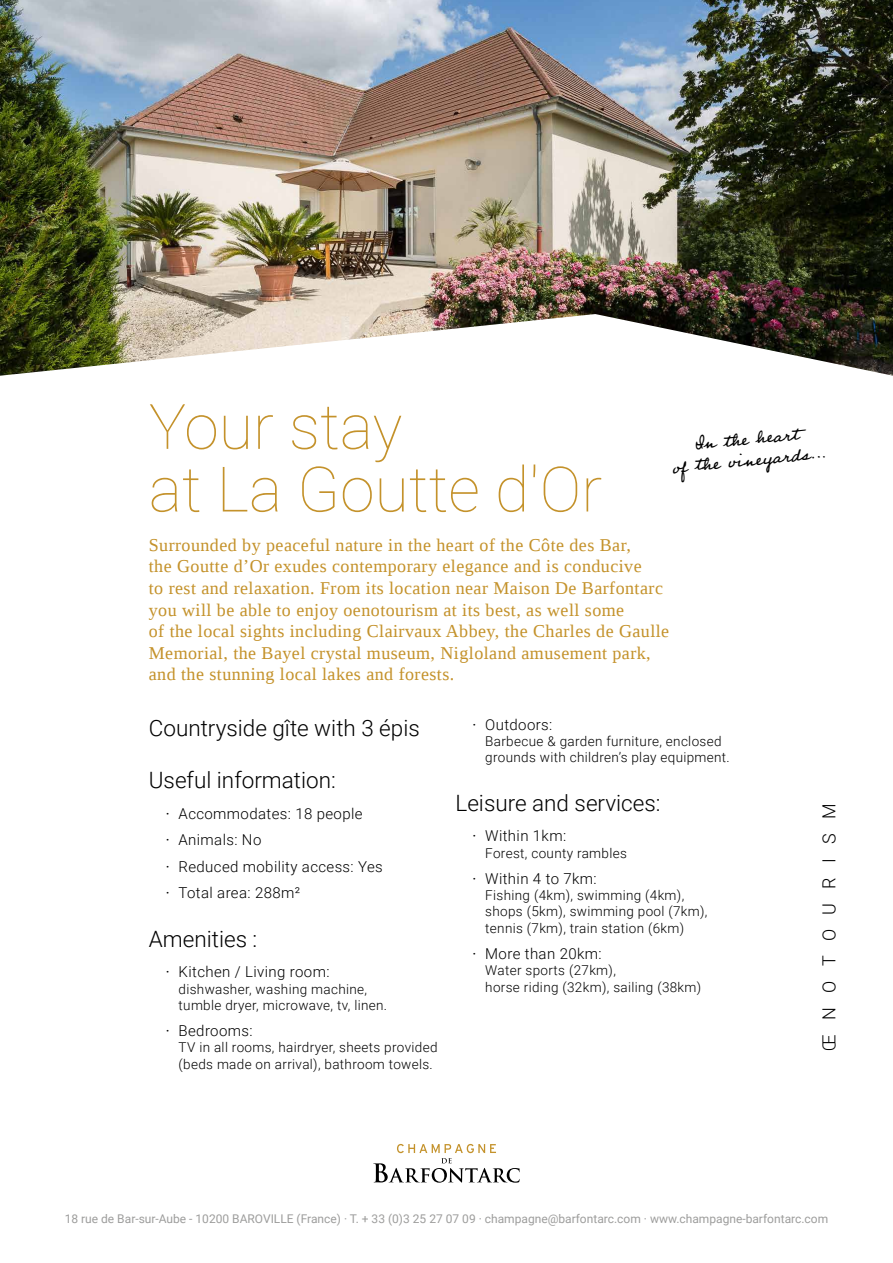
<style>
.page{position:relative;width:893px;height:1263px;background:#fff}
.page>*{position:absolute;margin:0;border:0;box-sizing:border-box;transform-origin:0 0}
.t1{font:100 62.7px/62.7px "Roboto";color:#c4922b}
.t2{font:300 22.5px "Roboto";color:#000}
.t3{font:22.5px/21px "Professor";color:#000;text-align:center}
.t4{font:18px/21.6px "Liberation Serif";letter-spacing:.025em;color:#c4922b}
.t5{font:300 18px "Roboto";letter-spacing:.8em;color:#000}
.t6{font:300 15px/26.5px "Roboto";letter-spacing:.025em;color:#000}
.t7{font:300 13.5px/16.2px "Roboto";letter-spacing:.025em;color:#000}
.t8{font:12px "Roboto";color:#9d9d9c}
.s1{font-weight:400}
</style>
<div class="page">
<svg style="left:373px;top:1144px;width:147px;height:39px"></svg>
<img style="left:0;top:0;width:893px;height:376px">
<h1 class="t1" style="left:149px;top:393px;width:455px">Your stay<br>at La Goutte d'Or</h1>
<p class="t4" style="left:149px;top:534px;width:522px">Surrounded by peaceful nature in the heart of the Côte des Bar,<br>the Goutte d’Or exudes contemporary elegance and is conducive<br>to rest and relaxation. From its location near Maison De Barfontarc you will be able to enjoy oenotourism at its best, as well some<br>of the local sights including Clairvaux Abbey, the Charles de Gaulle Memorial, the Bayel crystal museum, Nigloland amusement park, and the stunning local lakes and forests.</p>
<p class="t3" style="left:668px;top:434px;width:157px;rotate:-6deg">In the heart<br>of the vi neyards…</p>
<p class="t2" style="left:149px;top:712px;width:272px">Countryside gîte with 3 épis</p>
<p class="t2" style="left:149px;top:764px;width:189px">Useful information:</p>
<p class="t6" style="left:166px;top:800px;width:218px"><span class="s1">·</span> Accommodates: 18 people<br><span class="s1">·</span> Animals: No<br><span class="s1">·</span> Reduced mobility access: Yes <span class="s1">·</span> Total area: 288m²</p>
<p class="t2" style="left:149px;top:923px;width:110px">Amenities :</p>
<p class="t6" style="left:166px;top:958px;width:165px"><span class="s1">·</span> Kitchen / Living room:</p>
<p class="t7" style="left:179px;top:980px;width:210px">dishwasher, washing machine, tumble dryer, microwave, tv, linen.</p>
<p class="t6" style="left:166px;top:1017px;width:88px"><span class="s1">·</span> Bedrooms:</p>
<p class="t7" style="left:179px;top:1039px;width:260px">TV in all rooms, hairdryer, sheets provided (beds made on arrival), bathroom towels.</p>
<p class="t6" style="left:472px;top:711px;width:81px"><span class="s1">·</span> Outdoors:</p>
<p class="t7" style="left:485px;top:733px;width:246px">Barbecue &amp; garden furniture, enclosed grounds with children’s play equipment.</p>
<p class="t2" style="left:455px;top:787px;width:207px">Leisure and services:</p>
<p class="t6" style="left:472px;top:822px;width:95px"><span class="s1">·</span> Within 1km:</p>
<p class="t7" style="left:485px;top:844px;width:143px">Forest, county rambles</p>
<p class="t6" style="left:472px;top:865px;width:126px"><span class="s1">·</span> Within 4 to 7km:</p>
<p class="t7" style="left:485px;top:887px;width:224px">Fishing (4km), swimming (4km), shops (5km), swimming pool (7km), tennis (7km), train station (6km)</p>
<p class="t6" style="left:472px;top:940px;width:131px"><span class="s1">·</span> More than 20km:</p>
<p class="t7" style="left:485px;top:962px;width:218px">Water sports (27km),<br>horse riding (32km), sailing (38km)</p>
<p class="t5" style="left:817px;top:1051px;width:250px;rotate:-90deg">ŒNOTOURISM</p>
<p class="t8" style="left:65px;top:1210px;width:765px">18 rue de Bar-sur-Aube - 10200 BAROVILLE (France) · T. + 33 (0)3 25 27 07 09 · champagne@barfontarc.com · www.champagne-barfontarc.com</p>
</div>
